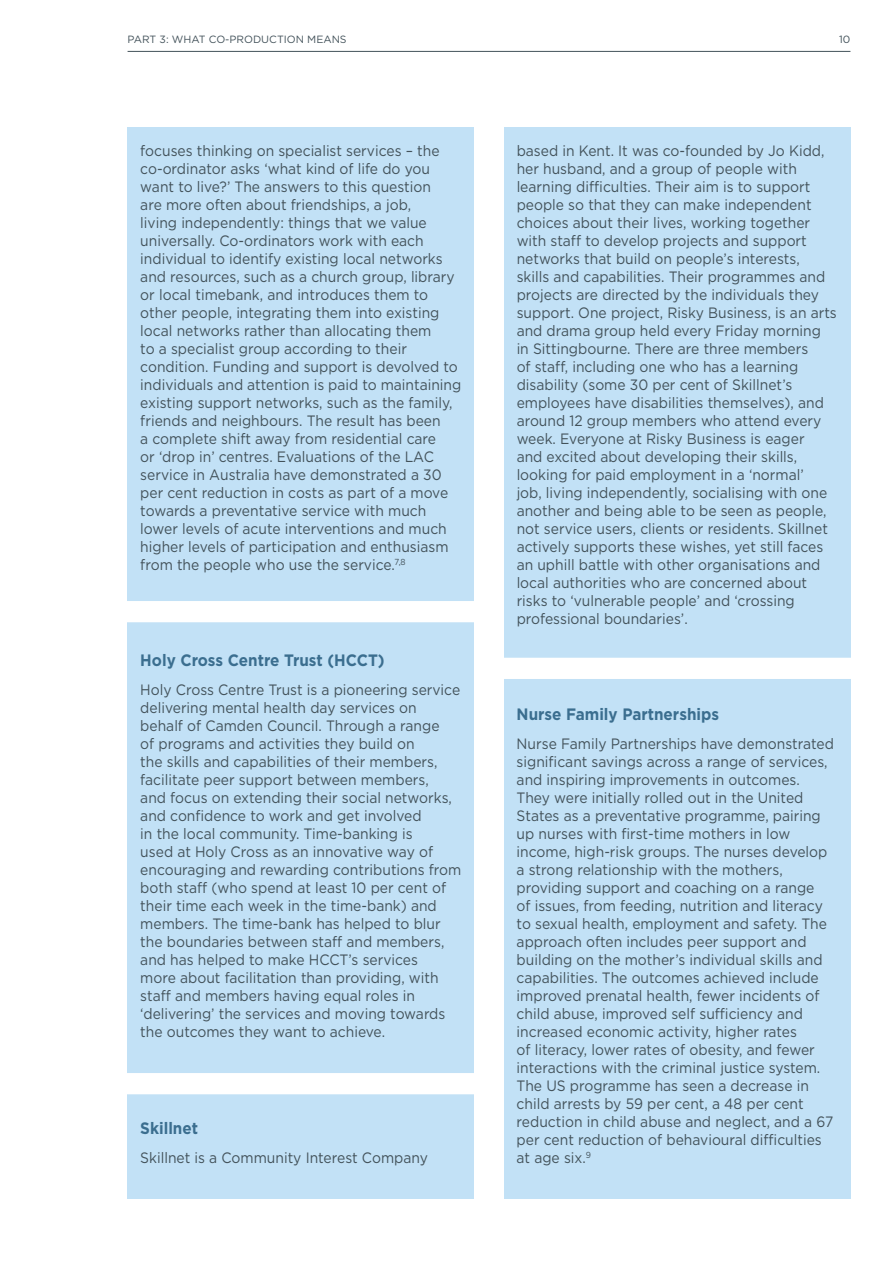
<style>
.page{position:relative;width:893px;height:1263px;background:#fff}
.page>*{position:absolute;margin:0;border:0;box-sizing:border-box;transform-origin:0 0}
.t1{font:700 16.5px "Gotham HTF";color:#3b6e8f;scale:.93 1}
.t2{font:15px/18px "Gotham HTF";color:#43525a;scale:.93 1}
.t3{font:10.5px "Gotham HTF";color:#43525a}
</style>
<div class="page">
<div style="left:128px;top:128px;width:346px;height:1071px;background:#c2e1f6"></div>
<div style="left:504px;top:128px;width:346px;height:1071px;background:#c2e1f6"></div>
<hr style="left:128px;top:51px;width:722px;height:1px;background:#43525a">
<div style="left:119px;top:601px;width:367px;height:21px;background:#fff"></div>
<div style="left:119px;top:1073px;width:367px;height:21px;background:#fff"></div>
<div style="left:489px;top:658px;width:367px;height:21px;background:#fff"></div>
<p class="t3" style="left:128px;top:33px;width:221px">PART 3: WHAT CO-PRODUCTION MEANS</p>
<p class="t3" style="left:839px;top:33px;width:13px">10</p>
<p class="t2" style="left:140px;top:141px;width:347px">focuses thinking on specialist services – the co-ordinator asks ‘what kind of life do you want to live?’ The answers to this question<br>are more often about friendships, a job,<br>living independently: things that we value universally. Co-ordinators work with each individual to identify existing local networks and resources, such as a church group, library or local timebank, and introduces them to other people, integrating them into existing local networks rather than allocating them<br>to a specialist group according to their condition. Funding and support is devolved to individuals and attention is paid to maintaining existing support networks, such as the family, friends and neighbours. The result has been<br>a complete shift away from residential care<br>or ‘drop in’ centres. Evaluations of the LAC service in Australia have demonstrated a 30 per cent reduction in costs as part of a move towards a preventative service with much lower levels of acute interventions and much higher levels of participation and enthusiasm from the people who use the service.<sup>7,8</sup></p>
<p class="t1" style="left:140px;top:651px;width:264px">Holy Cross Centre Trust (HCCT)</p>
<p class="t2" style="left:140px;top:680px;width:347px">Holy Cross Centre Trust is a pioneering service delivering mental health day services on behalf of Camden Council. Through a range<br>of programs and activities they build on<br>the skills and capabilities of their members, facilitate peer support between members,<br>and focus on extending their social networks, and confidence to work and get involved<br>in the local community. Time-banking is<br>used at Holy Cross as an innovative way of encouraging and rewarding contributions from both staff (who spend at least 10 per cent of their time each week in the time-bank) and members. The time-bank has helped to blur the boundaries between staff and members, and has helped to make HCCT’s services<br>more about facilitation than providing, with staff and members having equal roles in ‘delivering’ the services and moving towards the outcomes they want to achieve.</p>
<p class="t1" style="left:140px;top:1119px;width:64px">Skillnet</p>
<p class="t2" style="left:140px;top:1148px;width:311px">Skillnet is a Community Interest Company</p>
<p class="t2" style="left:517px;top:141px;width:346px">based in Kent. It was co-founded by Jo Kidd, her husband, and a group of people with learning difficulties. Their aim is to support people so that they can make independent choices about their lives, working together with staff to develop projects and support networks that build on people’s interests,<br>skills and capabilities. Their programmes and projects are directed by the individuals they support. One project, Risky Business, is an arts and drama group held every Friday morning in Sittingbourne. There are three members<br>of staff, including one who has a learning disability (some 30 per cent of Skillnet’s employees have disabilities themselves), and around 12 group members who attend every week. Everyone at Risky Business is eager<br>and excited about developing their skills, looking for paid employment in a ‘normal’<br>job, living independently, socialising with one another and being able to be seen as people, not service users, clients or residents. Skillnet actively supports these wishes, yet still faces an uphill battle with other organisations and local authorities who are concerned about risks to ‘vulnerable people’ and ‘crossing professional boundaries’.</p>
<p class="t1" style="left:517px;top:705px;width:219px">Nurse Family Partnerships</p>
<p class="t2" style="left:517px;top:734px;width:343px">Nurse Family Partnerships have demonstrated significant savings across a range of services, and inspiring improvements in outcomes.<br>They were initially rolled out in the United States as a preventative programme, pairing up nurses with first-time mothers in low income, high-risk groups. The nurses develop a strong relationship with the mothers, providing support and coaching on a range<br>of issues, from feeding, nutrition and literacy to sexual health, employment and safety. The approach often includes peer support and building on the mother’s individual skills and capabilities. The outcomes achieved include improved prenatal health, fewer incidents of child abuse, improved self sufficiency and increased economic activity, higher rates<br>of literacy, lower rates of obesity, and fewer interactions with the criminal justice system.<br>The US programme has seen a decrease in child arrests by 59 per cent, a 48 per cent reduction in child abuse and neglect, and a 67 per cent reduction of behavioural difficulties at age six.<sup>9</sup></p>
</div>
